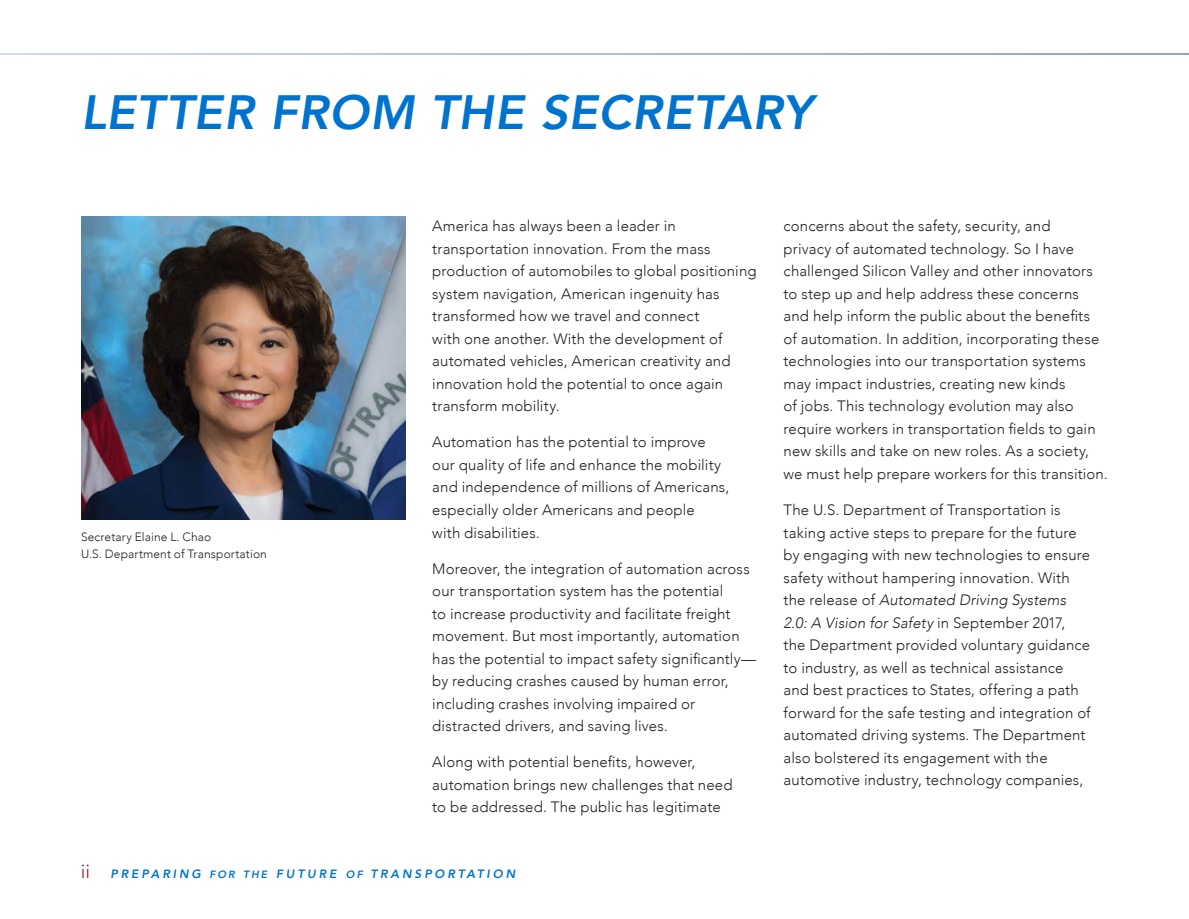
<style>
.page{position:relative;width:1189px;height:919px;background:#fff}
.page>*{position:absolute;margin:0;border:0;box-sizing:border-box;transform-origin:0 0}
.t1{font:italic 800 48px "Avenir";letter-spacing:.01em;color:#0073ce}
.t2{font:300 15px/22.5px "Avenir";letter-spacing:.01em;color:#231f20}
.t3{font:300 12px/16.5px "Avenir";letter-spacing:.01em;color:#231f20}
.t4{font:italic 800 12px "Avenir";letter-spacing:.24em;color:#0073ce}
.s1{font-weight:300;font-style:normal;font-size:19.5px;color:#931824}
.s2{font-size:10.5px}
.s3{font-style:italic}
</style>
<div class="page">
<svg style="left:0;top:53px;width:1188px;height:2px;background:#afbed5"></svg>
<img style="left:81px;top:216px;width:324px;height:303px">
<h1 class="t1" style="left:81px;top:84px;width:733px">LETTER FROM THE SECRETARY</h1>
<p class="t3" style="left:81px;top:528px;width:187px">Secretary Elaine L. Chao<br>U.S. Department of Transportation</p>
<p class="t2" style="left:432px;top:215px;width:325px">America has always been a leader in transportation innovation. From the mass production of automobiles to global positioning system navigation, American ingenuity has transformed how we travel and connect<br>with one another. With the development of automated vehicles, American creativity and innovation hold the potential to once again transform mobility.</p>
<p class="t2" style="left:432px;top:431px;width:298px">Automation has the potential to improve our quality of life and enhance the mobility and independence of millions of Americans, especially older Americans and people<br>with disabilities.</p>
<p class="t2" style="left:432px;top:557px;width:325px">Moreover, the integration of automation across our transportation system has the potential<br>to increase productivity and facilitate freight movement. But most importantly, automation has the potential to impact safety significantly— by reducing crashes caused by human error, including crashes involving impaired or distracted drivers, and saving lives.</p>
<p class="t2" style="left:432px;top:750px;width:302px">Along with potential benefits, however, automation brings new challenges that need to be addressed. The public has legitimate</p>
<p class="t4" style="left:81px;top:866px;width:436px"><span class="s1">ii</span> PREPARING <span class="s2">FOR THE</span> FUTURE <span class="s2">OF</span> TRANSPORTATION</p>
<p class="t2" style="left:783px;top:215px;width:325px">concerns about the safety, security, and<br>privacy of automated technology. So I have challenged Silicon Valley and other innovators to step up and help address these concerns and help inform the public about the benefits<br>of automation. In addition, incorporating these technologies into our transportation systems may impact industries, creating new kinds<br>of jobs. This technology evolution may also require workers in transportation fields to gain new skills and take on new roles. As a society, we must help prepare workers for this transition.</p>
<p class="t2" style="left:783px;top:498px;width:308px">The U.S. Department of Transportation is taking active steps to prepare for the future by engaging with new technologies to ensure safety without hampering innovation. With the release of <span class="s3">Automated Driving Systems 2.0: A Vision for Safety</span> in September 2017, the Department provided voluntary guidance to industry, as well as technical assistance and best practices to States, offering a path forward for the safe testing and integration of automated driving systems. The Department also bolstered its engagement with the automotive industry, technology companies,</p>
</div>
